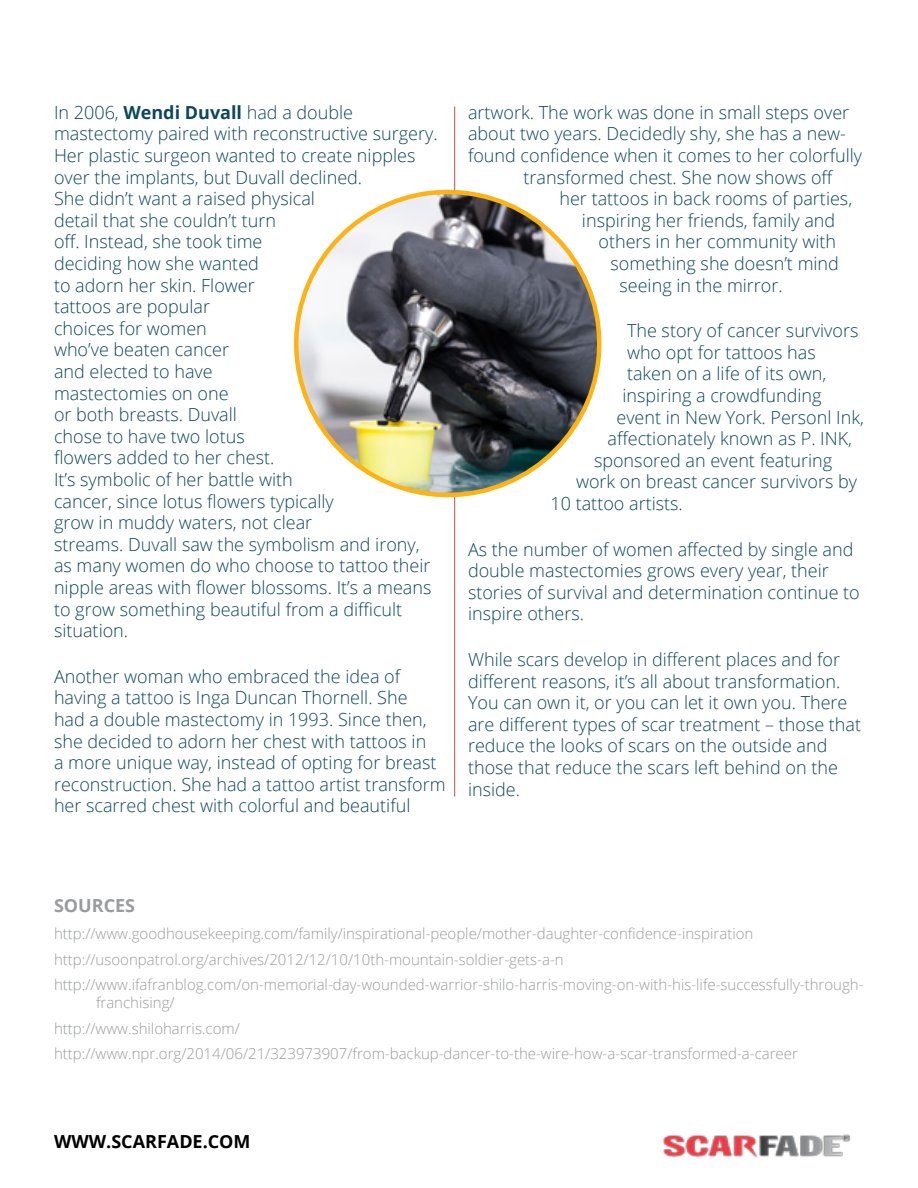
<style>
.page{position:relative;width:918px;height:1188px;background:#fff}
.page>*{position:absolute;margin:0;border:0;box-sizing:border-box;transform-origin:0 0}
.t1{font:300 18px/21.6px "Open Sans";color:#0c475d}
.t2{font:700 18px "Open Sans";color:#000}
.t3{font:700 18px "Open Sans";color:#999b9e}
.t4{font:300 15px/25.5px "Open Sans";color:#999b9e}
.s1{font-weight:700}
</style>
<div class="page">
<hr style="left:454px;top:106px;width:1px;height:690px;background:#c04f49">
<img style="left:296px;top:192px;width:303px;height:303px;border-radius:152px">
<img style="left:663px;top:1134px;width:188px;height:24px">
<p class="t1" style="left:54px;top:101px;width:385px">In 2006, <span class="s1">Wendi Duvall</span> had a double mastectomy paired with reconstructive surgery.<br>Her plastic surgeon wanted to create nipples over the implants, but Duvall declined.<br>She didn’t want a raised physical<br>detail that she couldn’t turn<br>off. Instead, she took time<br>deciding how she wanted<br>to adorn her skin. Flower<br>tattoos are popular<br>choices for women<br>who’ve beaten cancer<br>and elected to have<br>mastectomies on one<br>or both breasts. Duvall<br>chose to have two lotus<br>flowers added to her chest.<br>It’s symbolic of her battle with<br>cancer, since lotus flowers typically<br>grow in muddy waters, not clear<br>streams. Duvall saw the symbolism and irony, as many women do who choose to tattoo their nipple areas with flower blossoms. It’s a means to grow something beautiful from a difficult situation.</p>
<p class="t1" style="left:54px;top:665px;width:393px">Another woman who embraced the idea of having a tattoo is Inga Duncan Thornell. She<br>had a double mastectomy in 1993. Since then, she decided to adorn her chest with tattoos in<br>a more unique way, instead of opting for breast reconstruction. She had a tattoo artist transform her scarred chest with colorful and beautiful</p>
<p class="t1" style="left:468px;top:101px;width:383px">artwork. The work was done in small steps over</p>
<p class="t1" style="left:468px;top:123px;width:380px">about two years. Decidedly shy, she has a new-</p>
<p class="t1" style="left:468px;top:144px;width:396px">found confidence when it comes to her colorfully</p>
<p class="t1" style="left:523px;top:166px;width:311px">transformed chest. She now shows off</p>
<p class="t1" style="left:559px;top:187px;width:294px">her tattoos in back rooms of parties,</p>
<p class="t1" style="left:582px;top:209px;width:255px">inspiring her friends, family and</p>
<p class="t1" style="left:598px;top:231px;width:239px">others in her community with</p>
<p class="t1" style="left:611px;top:252px;width:230px">something she doesn’t mind</p>
<p class="t1" style="left:620px;top:274px;width:165px">seeing in the mirror.</p>
<p class="t1" style="left:627px;top:319px;width:233px">The story of cancer survivors</p>
<p class="t1" style="left:627px;top:341px;width:190px">who opt for tattoos has</p>
<p class="t1" style="left:627px;top:363px;width:201px">taken on a life of its own,</p>
<p class="t1" style="left:623px;top:384px;width:201px">inspiring a crowdfunding</p>
<p class="t1" style="left:617px;top:406px;width:249px">event in New York. Personl Ink,</p>
<p class="t1" style="left:608px;top:427px;width:246px">affectionately known as P. INK,</p>
<p class="t1" style="left:594px;top:449px;width:240px">sponsored an event featuring</p>
<p class="t1" style="left:576px;top:471px;width:283px">work on breast cancer survivors by</p>
<p class="t1" style="left:551px;top:492px;width:134px">10 tattoo artists.</p>
<p class="t1" style="left:468px;top:538px;width:393px">As the number of women affected by single and double mastectomies grows every year, their stories of survival and determination continue to inspire others.</p>
<p class="t1" style="left:468px;top:648px;width:395px">While scars develop in different places and for different reasons, it’s all about transformation.<br>You can own it, or you can let it own you. There are different types of scar treatment – those that reduce the looks of scars on the outside and those that reduce the scars left behind on the inside.</p>
<p class="t3" style="left:54px;top:893px;width:83px">SOURCES</p>
<p class="t4" style="left:54px;top:920px;width:811px">http://www.goodhousekeeping.com/family/inspirational-people/mother-daughter-confidence-inspiration http://usoonpatrol.org/archives/2012/12/10/10th-mountain-soldier-gets-a-n http://www.ifafranblog.com/on-memorial-day-wounded-warrior-shilo-harris-moving-on-with-his-life-successfully-through-</p>
<p class="t4" style="left:54px;top:989px;width:745px;text-indent:42px">franchising/<br>http://www.shiloharris.com/ http://www.npr.org/2014/06/21/323973907/from-backup-dancer-to-the-wire-how-a-scar-transformed-a-career</p>
<p class="t2" style="left:54px;top:1129px;width:198px">WWW.SCARFADE.COM</p>
</div>
